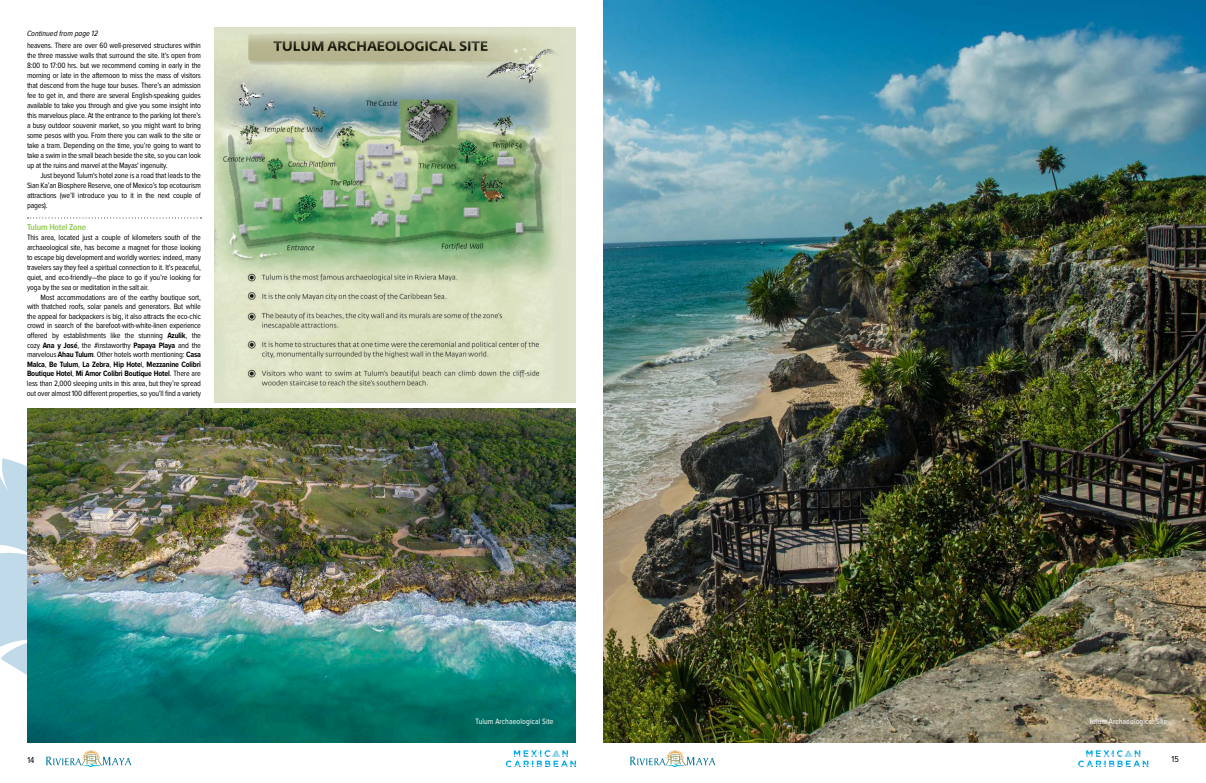
<style>
.page{position:relative;width:1206px;height:783px;background:#fff}
.page>*{position:absolute;margin:0;border:0;box-sizing:border-box;transform-origin:0 0}
.Offset_stroke{font:700 9px "Proxima Nova Cond";letter-spacing:-.02em;color:#9dce5f}
.t1{font:9px "Proxima Nova Cond";color:#000}
.Paragraph_Indent{font:8px/10px "Proxima Nova Cond";letter-spacing:-.02em;color:#000;text-align:justify}
.suppbyline{font:8px/10px "Proxima Nova Cond";letter-spacing:-.02em;color:#000;text-align:justify}
.t2{font:8px "Proxima Nova Cond";letter-spacing:.01em;color:#fff}
.No_Indent{font:italic 8px "Proxima Nova Cond";color:#000}
.s1{font-weight:700}
</style>
<div class="page">
<svg style="left:0;top:458px;width:27px;height:217px;background:#c7deec"></svg>
<svg style="left:28px;top:217px;width:173px;height:1px"></svg>
<img style="left:27px;top:409px;width:549px;height:333px">
<img style="left:214px;top:28px;width:361px;height:374px">
<img style="left:603px;top:0;width:603px;height:742px">
<svg style="left:46px;top:750px;width:85px;height:17px"></svg>
<svg style="left:506px;top:750px;width:70px;height:17px"></svg>
<svg style="left:630px;top:750px;width:85px;height:17px"></svg>
<svg style="left:1078px;top:750px;width:70px;height:17px"></svg>
<p class="No_Indent" style="left:27px;top:27px;width:73px">Continued from page 12</p>
<p class="Paragraph_Indent" style="left:27px;top:40px;width:176px">heavens. There are over 60 well-preserved structures within the three massive walls that surround the site. It’s open from 8:00 to 17:00 hrs. but we recommend coming in early in the morning or late in the afternoon to miss the mass of visitors that descend from the huge tour buses. There’s an admission fee to get in, and there are several English-speaking guides available to take you through and give you some insight into this marvelous place. At the entrance to the parking lot there’s a busy outdoor souvenir market, so you might want to bring some pesos with you. From there you can walk to the site or take a tram. Depending on the time, you’re going to want to take a swim in the small beach beside the site, so you can look up at the ruins and marvel at the Mayas' ingenuity.</p>
<p class="Paragraph_Indent" style="left:27px;top:170px;width:176px;text-indent:13px">Just beyond Tulum's hotel zone is a road that leads to the Sian Ka’an Biosphere Reserve, one of Mexico’s top ecotourism attractions (we’ll introduce you to it in the next couple of pages).</p>
<p class="Offset_stroke" style="left:27px;top:220px;width:61px">Tulum Hotel Zone</p>
<p class="suppbyline" style="left:27px;top:232px;width:176px">This area, located just a couple of kilometers south of the archaeological site, has become a magnet for those looking to escape big development and worldly worries: indeed, many travelers say they feel a spiritual connection to it. It’s peaceful, quiet, and eco-friendly—the place to go if you’re looking for yoga by the sea or meditation in the salt air.</p>
<p class="Paragraph_Indent" style="left:27px;top:292px;width:176px;line-height:9.6px;text-indent:14px">Most accommodations are of the earthy boutique sort, with thatched roofs, solar panels and generators. But while the appeal for backpackers is big, it also attracts the eco-chic crowd in search of the barefoot-with-white-linen experience offered by establishments like the stunning <span class="s1">Azulik</span>, the cozy <span class="s1">Ana y José</span>, the #instaworthy <span class="s1">Papaya Playa</span> and the marvelous <span class="s1">Ahau Tulum</span>. Other hotels worth mentioning: <span class="s1">Casa Malca</span>, <span class="s1">Be Tulum</span>, <span class="s1">La Zebra</span>, <span class="s1">Hip Hote</span>l, <span class="s1">Mezzanine Colibri Boutique Hotel</span>, <span class="s1">Mi Amor Colibri Boutique Hotel</span>. There are less than 2,000 sleeping units in this area, but they’re spread out over almost 100 different properties, so you’ll find a variety</p>
<p class="t2" style="left:476px;top:715px;width:80px">Tulum Archaeological Site</p>
<p class="t2" style="left:1089px;top:715px;width:80px">Tulum Archaeological Site</p>
<p class="t1" style="left:27px;top:754px;width:9px">14</p>
<p class="t1" style="left:1172px;top:753px;width:9px">15</p>
</div>
